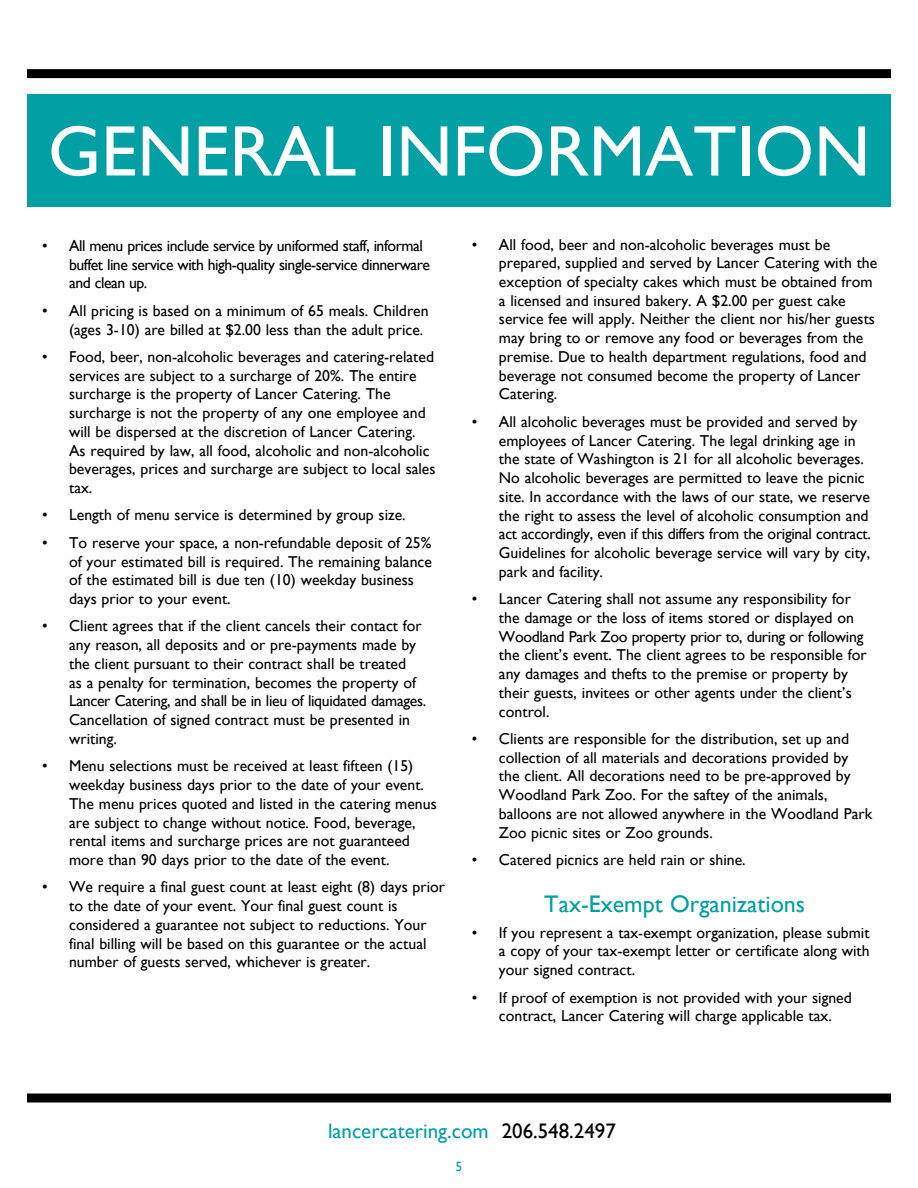
<style>
.page{position:relative;width:918px;height:1188px;background:#fff}
.page>*{position:absolute;margin:0;border:0;box-sizing:border-box;transform-origin:0 0}
.t1{font:72px "Gill Sans";color:#fff}
.t2{font:24px "Gill Sans";color:#00a0a5}
.t3{font:21px "Gill Sans";color:#00a0a5}
.t4{font:15.75px/18.8px "Gill Sans";color:#000}
.t5{font:15.75px/18.8px "Gill Sans";letter-spacing:-.03em;color:#000}
.t6{font:13.5px "Gill Sans";color:#00a0a5}
.s1{color:#000}
</style>
<div class="page">
<div style="left:27px;top:69px;width:864px;height:9px;background:#000"></div>
<div style="left:27px;top:1094px;width:864px;height:8px;background:#000"></div>
<div style="left:27px;top:94px;width:864px;height:113px;background:#00a0a5"></div>
<h1 class="t1" style="left:48px;top:109px;width:824px">GENERAL INFORMATION</h1>
<p class="t5" style="left:69px;top:237px;width:363px;text-indent:-27px">• All menu prices include service by uniformed staff, informal buffet line service with high-quality single-service dinnerware and clean up.</p>
<p class="t4" style="left:69px;top:301px;width:361px;text-indent:-27px">• All pricing is based on a minimum of 65 meals. Children (ages 3-10) are billed at $2.00 less than the adult price.</p>
<p class="t4" style="left:69px;top:348px;width:368px;text-indent:-27px">• Food, beer, non-alcoholic beverages and catering-related services are subject to a surcharge of 20%. The entire surcharge is the property of Lancer Catering. The surcharge is not the property of any one employee and will be dispersed at the discretion of Lancer Catering.<br>As required by law, all food, alcoholic and non-alcoholic beverages, prices and surcharge are subject to local sales tax.</p>
<p class="t4" style="left:42px;top:506px;width:365px">• Length of menu service is determined by group size.</p>
<p class="t4" style="left:69px;top:533px;width:364px;text-indent:-27px">• To reserve your space, a non-refundable deposit of 25% of your estimated bill is required. The remaining balance of the estimated bill is due ten (10) weekday business days prior to your event.</p>
<p class="t4" style="left:69px;top:617px;width:359px;text-indent:-27px">• Client agrees that if the client cancels their contact for any reason, all deposits and or pre-payments made by the client pursuant to their contract shall be treated<br>as a penalty for termination, becomes the property of Lancer Catering, and shall be in lieu of liquidated damages.<br>Cancellation of signed contract must be presented in writing.</p>
<p class="t4" style="left:69px;top:757px;width:369px;text-indent:-27px">• Menu selections must be received at least fifteen (15) weekday business days prior to the date of your event.<br>The menu prices quoted and listed in the catering menus are subject to change without notice. Food, beverage, rental items and surcharge prices are not guaranteed more than 90 days prior to the date of the event.</p>
<p class="t4" style="left:69px;top:878px;width:377px;text-indent:-27px">• We require a final guest count at least eight (8) days prior to the date of your event. Your final guest count is considered a guarantee not subject to reductions. Your final billing will be based on this guarantee or the actual number of guests served, whichever is greater.</p>
<p class="t4" style="left:499px;top:235px;width:380px;text-indent:-27px">• All food, beer and non-alcoholic beverages must be prepared, supplied and served by Lancer Catering with the exception of specialty cakes which must be obtained from a licensed and insured bakery. A $2.00 per guest cake service fee will apply. Neither the client nor his/her guests may bring to or remove any food or beverages from the premise. Due to health department regulations, food and beverage not consumed become the property of Lancer Catering.</p>
<p class="t4" style="left:499px;top:412px;width:374px;text-indent:-27px">• All alcoholic beverages must be provided and served by employees of Lancer Catering. The legal drinking age in the state of Washington is 21 for all alcoholic beverages.<br>No alcoholic beverages are permitted to leave the picnic site. In accordance with the laws of our state, we reserve the right to assess the level of alcoholic consumption and act accordingly, even if this differs from the original contract.<br>Guidelines for alcoholic beverage service will vary by city, park and facility.</p>
<p class="t4" style="left:499px;top:590px;width:369px;text-indent:-27px">• Lancer Catering shall not assume any responsibility for the damage or the loss of items stored or displayed on Woodland Park Zoo property prior to, during or following the client’s event. The client agrees to be responsible for any damages and thefts to the premise or property by their guests, invitees or other agents under the client’s control.</p>
<p class="t4" style="left:499px;top:730px;width:375px;text-indent:-27px">• Clients are responsible for the distribution, set up and collection of all materials and decorations provided by the client. All decorations need to be pre-approved by Woodland Park Zoo. For the saftey of the animals, balloons are not allowed anywhere in the Woodland Park Zoo picnic sites or Zoo grounds.</p>
<p class="t4" style="left:472px;top:851px;width:275px">• Catered picnics are held rain or shine.</p>
<h2 class="t2" style="left:544px;top:890px;width:262px">Tax-Exempt Organizations</h2>
<p class="t4" style="left:499px;top:923px;width:372px;text-align:justify;text-indent:-27px">• If you represent a tax-exempt organization, please submit a copy of your tax-exempt letter or certificate along with your signed contract.</p>
<p class="t4" style="left:472px;top:988px;width:381px;text-align:center">• If proof of exemption is not provided with your signed contract, Lancer Catering will charge applicable tax.</p>
<h3 class="t3" style="left:328px;top:1119px;width:289px">lancercatering.com <span class="s1">206.548.2497</span></h3>
<p class="t6" style="left:456px;top:1159px;width:8px">5</p>
</div>
